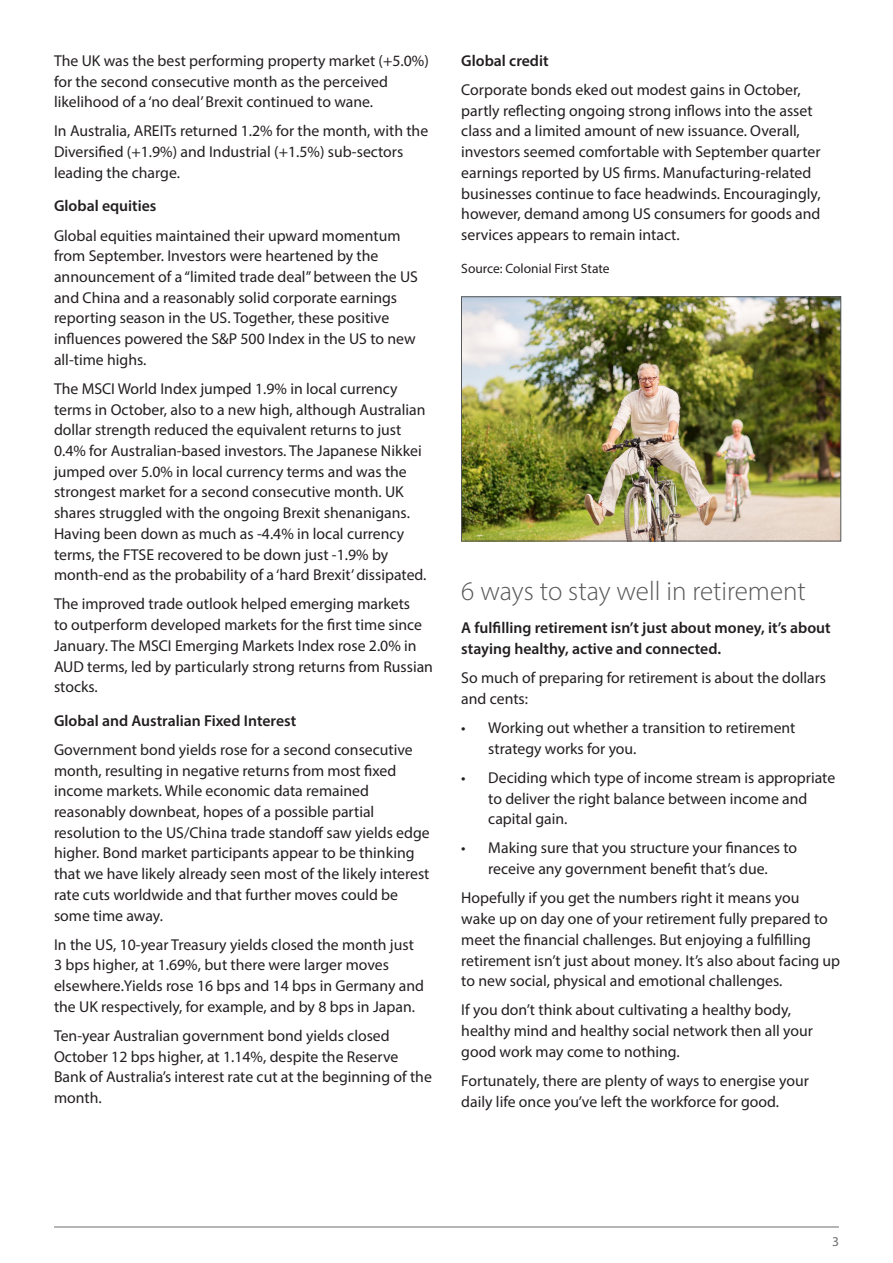
<style>
.page{position:relative;width:893px;height:1263px;background:#fff}
.page>*{position:absolute;margin:0;border:0;box-sizing:border-box;transform-origin:0 0}
.Inf_inv_main_para_ju{font:300 27px "Myriad Pro";color:#585858}
.Inf_inv_main_para_ju-2{font:15.75px/20.7px "Myriad Pro";color:#231f20}
.Inf_inv_main_para_ju-3{font:600 15.75px/20.7px "Myriad Pro";color:#231f20}
.Inf_inv_main_para_ju-4{font:13.5px "Myriad Pro";color:#231f20}
.t1{font:13.5px "Myriad Pro";color:#6c6d70}
</style>
<div class="page">
<hr style="left:54px;top:1227px;width:785px;height:1px;background:#6c6d70">
<img style="left:463px;top:299px;width:376px;height:240px">
<div style="left:461px;top:297px;width:380px;height:244px;border:1px solid #57585a"></div>
<p class="Inf_inv_main_para_ju-2" style="left:54px;top:50px;width:376px">The UK was the best performing property market (+5.0%) for the second consecutive month as the perceived likelihood of a ‘no deal’ Brexit continued to wane.</p>
<p class="Inf_inv_main_para_ju-2" style="left:54px;top:121px;width:376px">In Australia, AREITs returned 1.2% for the month, with the<br>Diversified (+1.9%) and Industrial (+1.5%) sub-sectors leading the charge.</p>
<p class="Inf_inv_main_para_ju-3" style="left:54px;top:195px;width:104px">Global equities</p>
<p class="Inf_inv_main_para_ju-2" style="left:54px;top:225px;width:365px">Global equities maintained their upward momentum from September. Investors were heartened by the announcement of a “limited trade deal” between the US and China and a reasonably solid corporate earnings reporting season in the US. Together, these positive influences powered the S&amp;P 500 Index in the US to new all-time highs.</p>
<p class="Inf_inv_main_para_ju-2" style="left:54px;top:378px;width:374px">The MSCI World Index jumped 1.9% in local currency terms in October, also to a new high, although Australian dollar strength reduced the equivalent returns to just 0.4% for Australian-based investors. The Japanese Nikkei jumped over 5.0% in local currency terms and was the strongest market for a second consecutive month. UK shares struggled with the ongoing Brexit shenanigans.<br>Having been down as much as -4.4% in local currency terms, the FTSE recovered to be down just -1.9% by month-end as the probability of a ‘hard Brexit’ dissipated.</p>
<p class="Inf_inv_main_para_ju-2" style="left:54px;top:594px;width:381px">The improved trade outlook helped emerging markets<br>to outperform developed markets for the first time since January. The MSCI Emerging Markets Index rose 2.0% in AUD terms, led by particularly strong returns from Russian stocks.</p>
<p class="Inf_inv_main_para_ju-3" style="left:54px;top:710px;width:244px">Global and Australian Fixed Interest</p>
<p class="Inf_inv_main_para_ju-2" style="left:54px;top:739px;width:377px">Government bond yields rose for a second consecutive month, resulting in negative returns from most fixed income markets. While economic data remained reasonably downbeat, hopes of a possible partial resolution to the US/China trade standoff saw yields edge higher. Bond market participants appear to be thinking that we have likely already seen most of the likely interest rate cuts worldwide and that further moves could be some time away.</p>
<p class="Inf_inv_main_para_ju-2" style="left:54px;top:934px;width:372px">In the US, 10-year Treasury yields closed the month just 3 bps higher, at 1.69%, but there were larger moves elsewhere.Yields rose 16 bps and 14 bps in Germany and the UK respectively, for example, and by 8 bps in Japan.</p>
<p class="Inf_inv_main_para_ju-2" style="left:54px;top:1025px;width:379px">Ten-year Australian government bond yields closed October 12 bps higher, at 1.14%, despite the Reserve Bank of Australia’s interest rate cut at the beginning of the month.</p>
<p class="Inf_inv_main_para_ju-3" style="left:461px;top:50px;width:89px">Global credit</p>
<p class="Inf_inv_main_para_ju-2" style="left:461px;top:79px;width:361px">Corporate bonds eked out modest gains in October, partly reflecting ongoing strong inflows into the asset class and a limited amount of new issuance. Overall, investors seemed comfortable with September quarter earnings reported by US firms. Manufacturing-related businesses continue to face headwinds. Encouragingly, however, demand among US consumers for goods and services appears to remain intact.</p>
<p class="Inf_inv_main_para_ju-4" style="left:461px;top:261px;width:150px">Source: Colonial First State</p>
<p class="Inf_inv_main_para_ju" style="left:461px;top:574px;width:346px">6 ways to stay well in retirement</p>
<p class="Inf_inv_main_para_ju-3" style="left:461px;top:617px;width:371px">A fulfilling retirement isn’t just about money, it’s about staying healthy, active and connected.</p>
<p class="Inf_inv_main_para_ju-2" style="left:461px;top:667px;width:366px">So much of preparing for retirement is about the dollars and cents:</p>
<p class="Inf_inv_main_para_ju-2" style="left:488px;top:717px;width:309px;text-indent:-27px">• Working out whether a transition to retirement strategy works for you.</p>
<p class="Inf_inv_main_para_ju-2" style="left:488px;top:767px;width:348px;text-indent:-27px">• Deciding which type of income stream is appropriate to deliver the right balance between income and capital gain.</p>
<p class="Inf_inv_main_para_ju-2" style="left:461px;top:838px;width:337px;text-align:center">• Making sure that you structure your finances to receive any government benefit that’s due.</p>
<p class="Inf_inv_main_para_ju-2" style="left:461px;top:887px;width:380px">Hopefully if you get the numbers right it means you<br>wake up on day one of your retirement fully prepared to meet the financial challenges. But enjoying a fulfilling retirement isn’t just about money. It’s also about facing up to new social, physical and emotional challenges.</p>
<p class="Inf_inv_main_para_ju-2" style="left:461px;top:999px;width:353px">If you don’t think about cultivating a healthy body, healthy mind and healthy social network then all your good work may come to nothing.</p>
<p class="Inf_inv_main_para_ju-2" style="left:461px;top:1070px;width:349px">Fortunately, there are plenty of ways to energise your daily life once you’ve left the workforce for good.</p>
<p class="t1" style="left:832px;top:1233px;width:8px">3</p>
</div>
